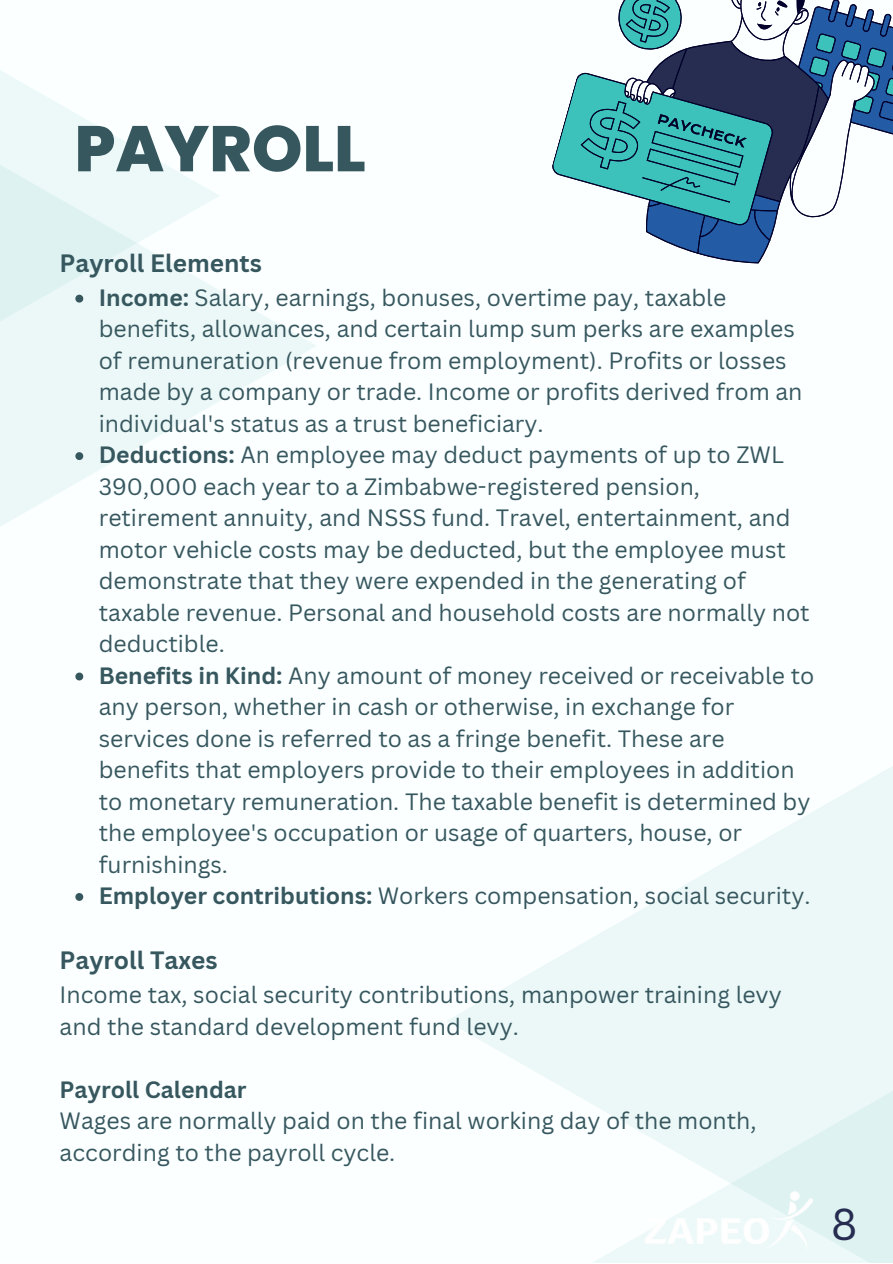
<style>
.page{position:relative;width:893px;height:1264px;background:#fff}
.page>*{position:absolute;margin:0;border:0;box-sizing:border-box;transform-origin:0 0}
.t1{font:800 64.35px "Poppins";color:#37575f}
.t2{font:43.5px "Canva Sans";color:#262d51}
.t3{font:700 24.45px "Canva Sans";color:#37575f}
.t4{font:22.95px/31.5px "Canva Sans";color:#37575f}
.t5{font:700 22.95px "Canva Sans";color:#37575f}
.s1{font-weight:700}
</style>
<div class="page">
<div style="left:0;top:0;width:892px;height:1262px;background:#fbffff"></div>
<svg style="left:0;top:291px;width:316px;height:235px"></svg>
<svg style="left:0;top:70px;width:220px;height:393px;fill:#ebf8f7"></svg>
<div style="left:446px;top:631px;width:446px;height:631px;background:linear-gradient(to bottom,#f9fefe,#f7fdfd)"></div>
<div style="left:587px;top:875px;width:305px;height:387px;background:linear-gradient(to right,#f3fbfb,#e4f5f4)"></div>
<svg style="left:552px;top:0;width:340px;height:264px"></svg>
<img style="left:639px;top:1184px;width:178px;height:72px">
<svg style="left:75px;top:295px;width:8px;height:7px"></svg>
<svg style="left:75px;top:452px;width:8px;height:8px"></svg>
<svg style="left:75px;top:672px;width:8px;height:8px"></svg>
<svg style="left:75px;top:893px;width:8px;height:7px"></svg>
<h1 class="t1" style="left:75px;top:104px;width:293px">PAYROLL</h1>
<p class="t3" style="left:60px;top:246px;width:204px">Payroll Elements</p>
<p class="t4" style="left:99px;top:281px;width:717px"><span class="s1">Income:</span> Salary, earnings, bonuses, overtime pay, taxable benefits, allowances, and certain lump sum perks are examples of remuneration (revenue from employment). Profits or losses made by a company or trade. Income or profits derived from an individual's status as a trust beneficiary.<br><span class="s1">Deductions:</span> An employee may deduct payments of up to ZWL 390,000 each year to a Zimbabwe-registered pension, retirement annuity, and NSSS fund. Travel, entertainment, and motor vehicle costs may be deducted, but the employee must demonstrate that they were expended in the generating of taxable revenue. Personal and household costs are normally not deductible.<br><span class="s1">Benefits in Kind:</span> Any amount of money received or receivable to any person, whether in cash or otherwise, in exchange for services done is referred to as a fringe benefit. These are benefits that employers provide to their employees in addition to monetary remuneration. The taxable benefit is determined by the employee's occupation or usage of quarters, house, or furnishings.<br><span class="s1">Employer contributions:</span> Workers compensation, social security.</p>
<p class="t3" style="left:60px;top:943px;width:159px">Payroll Taxes</p>
<p class="t4" style="left:60px;top:978px;width:723px">Income tax, social security contributions, manpower training levy and the standard development fund levy.</p>
<p class="t5" style="left:60px;top:1073px;width:188px">Payroll Calendar</p>
<p class="t4" style="left:60px;top:1104px;width:698px">Wages are normally paid on the final working day of the month, according to the payroll cycle.</p>
<h2 class="t2" style="left:831px;top:1193px;width:28px">8</h2>
</div>
